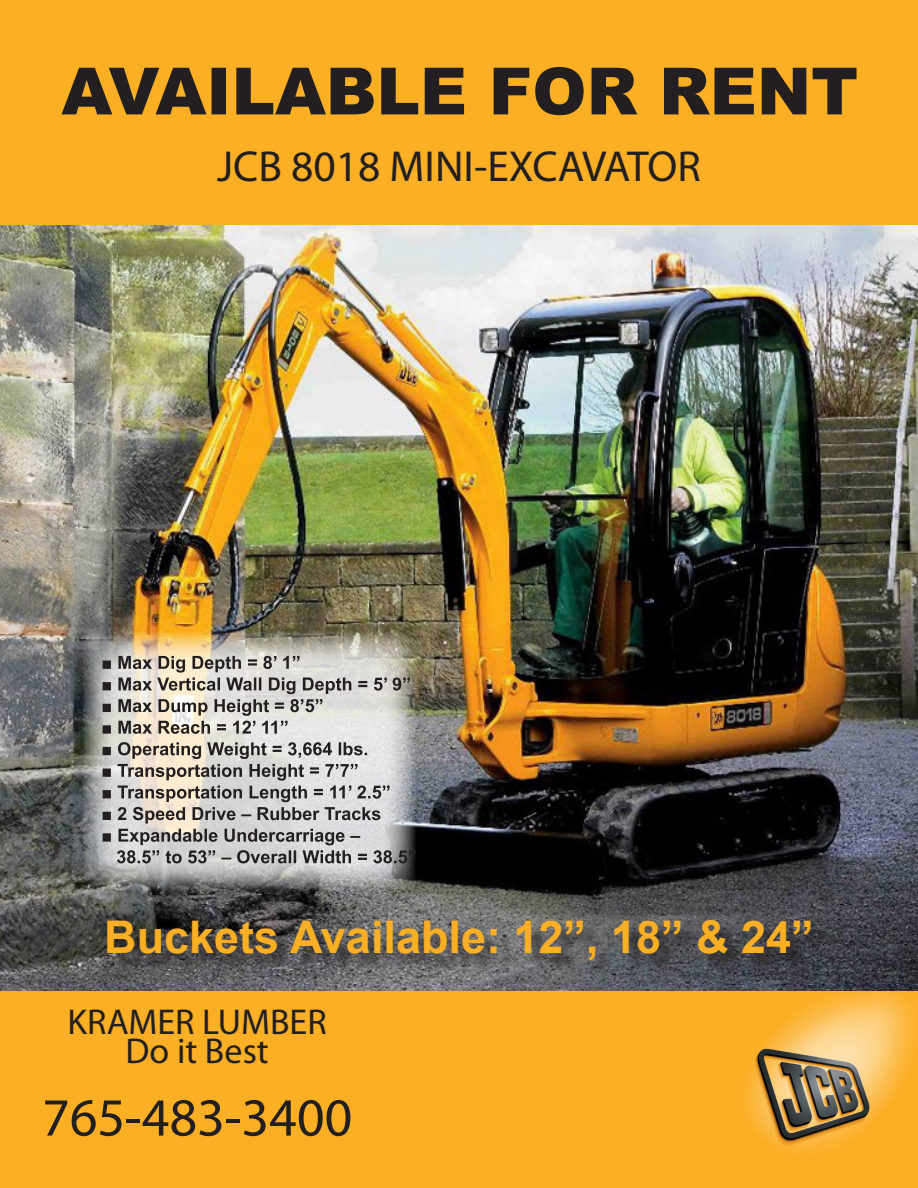
<style>
.page{position:relative;width:918px;height:1188px;background:#fff}
.page>*{position:absolute;margin:0;border:0;box-sizing:border-box;transform-origin:0 0}
.t1{font:54px "Myriad Pro";color:#231f20}
.t2{font:700 45px "Arial";color:#fbaf25}
.t3{font:43.5px "Myriad Pro";color:#231f20}
.t4{font:36px "Myriad Pro";color:#231f20}
</style>
<div class="page">
<img style="left:0;top:225px;width:918px;height:766px">
<div style="left:0;top:991px;width:918px;height:197px;background:#fbaf25"></div>
<img style="left:747px;top:991px;width:167px;height:159px">
<div style="left:110px;top:922px;width:719px;height:56px;background:#231f20;opacity:.75"></div>
<img style="left:83px;top:632px;width:333px;height:259px">
<svg style="left:103px;top:742px;width:313px;height:121px;background:#b2b0ae"></svg>
<svg style="left:103px;top:656px;width:307px;height:78px;background:#bebbb5"></svg>
<div style="left:0;top:0;width:918px;height:225px;background:#fbaf25"></div>
<svg style="left:61px;top:67px;width:796px;height:48px"></svg>
<p class="t3" style="left:217px;top:140px;width:485px">JCB 8018 MINI-EXCAVATOR</p>
<p class="t2" style="left:104px;top:907px;width:711px">Buckets Available: 12”, 18” &amp; 24”</p>
<p class="t4" style="left:68px;top:999px;width:261px">KRAMER LUMBER</p>
<p class="t4" style="left:125px;top:1028px;width:145px">Do it Best</p>
<p class="t1" style="left:42px;top:1084px;width:312px">765-483-3400</p>
</div>
